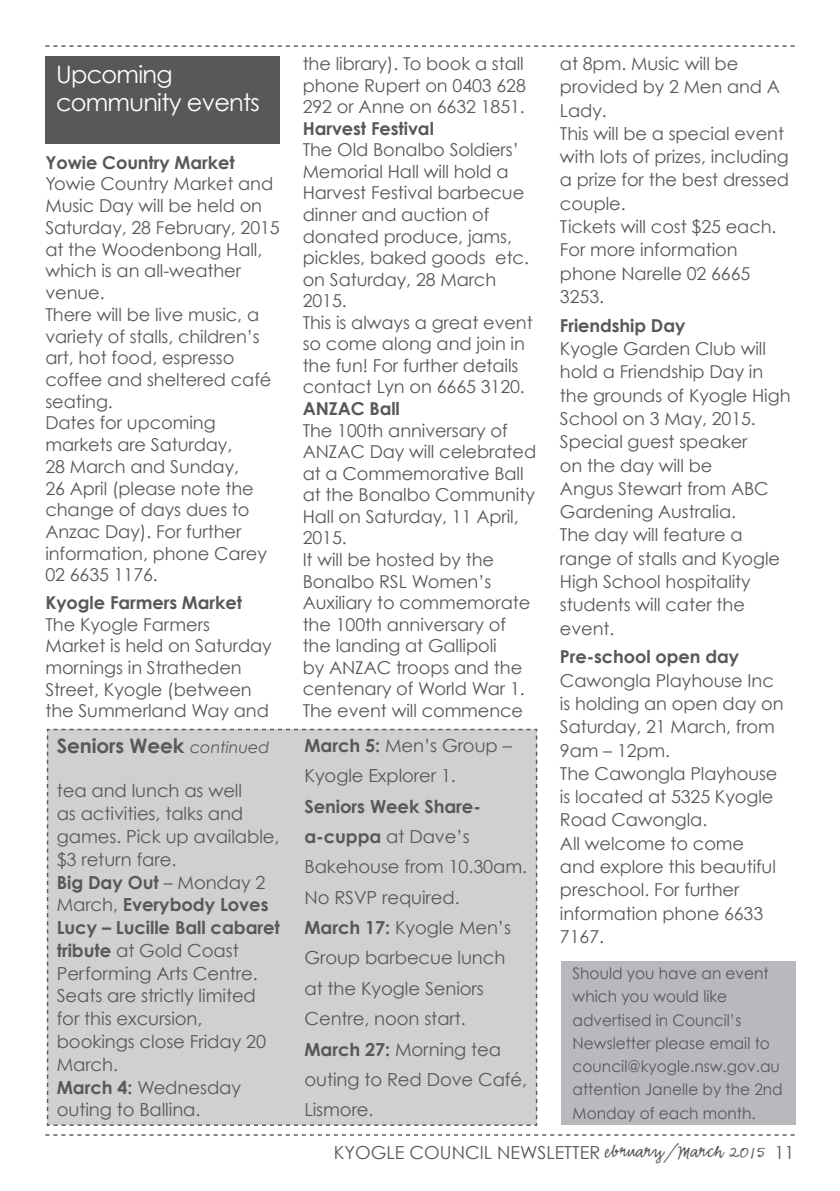
<style>
.page{position:relative;width:840px;height:1191px;background:#fff}
.page>*{position:absolute;margin:0;border:0;box-sizing:border-box;transform-origin:0 0}
.t1{font:24px/28px "Century Gothic";letter-spacing:-.03em;color:#fff}
.t2{font:700 20px "Century Gothic";letter-spacing:-.005em;color:#57585a}
.t3{font:18px/30.4px "Century Gothic";letter-spacing:-.005em;color:#57585a}
.t4{font:700 18px/22.8px "Century Gothic";letter-spacing:-.005em;color:#57585a}
.t5{font:17.8px/23.2px "Century Gothic";letter-spacing:-.005em;color:#57585a}
.t6{font:700 17.8px "Century Gothic";letter-spacing:-.005em;color:#57585a}
.t7{font:16px/23.2px "Century Gothic";color:#57585a;scale:.96 1}
.s1{font-weight:400;font-style:italic;font-size:16px}
.s2{font-weight:400}
.s3{font-weight:700}
.s4{font-family:"Emmascript MVB";font-size:20px}
</style>
<div class="page">
<svg style="left:45px;top:45px;width:749px;height:2px"></svg>
<svg style="left:45px;top:1134px;width:749px;height:1px"></svg>
<div style="left:45px;top:57px;width:235px;height:87px;background:#57585a"></div>
<div style="left:561px;top:961px;width:234px;height:163px;background:#b8b9bc"></div>
<div style="left:46px;top:728px;width:491px;height:398px;background:#cfd0d2"></div>
<p class="t1" style="left:56px;top:60px;width:205px">Upcoming community events</p>
<p class="t6" style="left:45px;top:151px;width:191px">Yowie Country Market</p>
<p class="t5" style="left:45px;top:173px;width:236px;line-height:21.8px">Yowie Country Market and<br>Music Day will be held on<br>Saturday, 28 February, 2015 at the Woodenbong Hall, which is an all-weather venue.</p>
<p class="t5" style="left:45px;top:303px;width:227px;line-height:21.8px">There will be live music, a variety of stalls, children’s art, hot food, espresso coffee and sheltered café seating.</p>
<p class="t5" style="left:45px;top:412px;width:223px;line-height:21.8px">Dates for upcoming markets are Saturday,<br>28 March and Sunday,<br>26 April (please note the change of days dues to<br>Anzac Day). For further information, phone Carey<br>02 6635 1176.</p>
<p class="t6" style="left:45px;top:591px;width:198px">Kyogle Farmers Market</p>
<p class="t5" style="left:45px;top:613px;width:228px;line-height:21.8px">The Kyogle Farmers<br>Market is held on Saturday mornings in Stratheden<br>Street, Kyogle (between the Summerland Way and</p>
<p class="t2" style="left:57px;top:733px;width:214px">Seniors Week <span class="s1">continued</span></p>
<p class="t3" style="left:57px;top:779px;width:224px;line-height:22.8px">tea and lunch as well<br>as activities, talks and games. Pick up available, $3 return fare.</p>
<p class="t4" style="left:57px;top:870px;width:225px">Big Day Out <span class="s2">– Monday 2<br>March,</span> Everybody Loves<br>Lucy – Lucille Ball cabaret tribute <span class="s2">at Gold Coast<br>Performing Arts Centre.</span></p>
<p class="t3" style="left:57px;top:984px;width:211px;line-height:22.8px">Seats are strictly limited for this excursion, bookings close Friday 20<br>March.</p>
<p class="t3" style="left:57px;top:1075px;width:186px;line-height:22.8px"><span class="s3">March 4:</span> Wednesday outing to Ballina.</p>
<p class="t5" style="left:302px;top:53px;width:225px;line-height:21.6px;text-align:justify">the library). To book a stall phone Rupert on 0403 628<br>292 or Anne on 6632 1851.</p>
<p class="t6" style="left:302px;top:117px;width:133px">Harvest Festival</p>
<p class="t5" style="left:302px;top:139px;width:228px;line-height:21.6px">The Old Bonalbo Soldiers’<br>Memorial Hall will hold a<br>Harvest Festival barbecue dinner and auction of donated produce, jams, pickles, baked goods etc. on Saturday, 28 March<br>2015.</p>
<p class="t5" style="left:302px;top:311px;width:231px;line-height:21.6px">This is always a great event so come along and join in the fun! For further details contact Lyn on 6665 3120.</p>
<p class="t6" style="left:302px;top:397px;width:99px">ANZAC Ball</p>
<p class="t5" style="left:302px;top:419px;width:235px;line-height:21.6px">The 100th anniversary of<br>ANZAC Day will celebrated at a Commemorative Ball at the Bonalbo Community<br>Hall on Saturday, 11 April,<br>2015.</p>
<p class="t5" style="left:302px;top:548px;width:229px;line-height:21.6px">It will be hosted by the<br>Bonalbo RSL Women’s<br>Auxiliary to commemorate the 100th anniversary of the landing at Gallipoli<br>by ANZAC troops and the centenary of World War 1.</p>
<p class="t5" style="left:302px;top:698px;width:222px">The event will commence</p>
<p class="t3" style="left:304px;top:730px;width:208px"><span class="s3">March 5:</span> Men’s Group –<br>Kyogle Explorer 1.</p>
<p class="t3" style="left:304px;top:790px;width:224px"><span class="s3">Seniors Week Share&shy;a-cuppa</span> at Dave’s<br>Bakehouse from 10.30am.<br>No RSVP required.</p>
<p class="t3" style="left:304px;top:912px;width:208px"><span class="s3">March 17:</span> Kyogle Men’s<br>Group barbecue lunch at the Kyogle Seniors<br>Centre, noon start.</p>
<p class="t3" style="left:304px;top:1033px;width:224px"><span class="s3">March 27:</span> Morning tea outing to Red Dove Café,<br>Lismore.</p>
<p class="t5" style="left:559px;top:52px;width:221px">at 8pm. Music will be provided by 2 Men and A<br>Lady.</p>
<p class="t5" style="left:559px;top:122px;width:230px">This will be a special event with lots of prizes, including a prize for the best dressed couple.</p>
<p class="t5" style="left:559px;top:215px;width:218px">Tickets will cost $25 each.<br>For more information phone Narelle 02 6665<br>3253.</p>
<p class="t6" style="left:559px;top:314px;width:127px">Friendship Day</p>
<p class="t5" style="left:559px;top:337px;width:232px">Kyogle Garden Club will hold a Friendship Day in the grounds of Kyogle High<br>School on 3 May, 2015.</p>
<p class="t5" style="left:559px;top:430px;width:210px">Special guest speaker on the day will be<br>Angus Stewart from ABC<br>Gardening Australia.</p>
<p class="t5" style="left:559px;top:523px;width:221px">The day will feature a range of stalls and Kyogle<br>High School hospitality students will cater the event.</p>
<p class="t6" style="left:559px;top:646px;width:180px">Pre-school open day</p>
<p class="t5" style="left:559px;top:668px;width:225px">Cawongla Playhouse Inc is holding an open day on<br>Saturday, 21 March, from<br>9am – 12pm.</p>
<p class="t5" style="left:559px;top:761px;width:219px">The Cawongla Playhouse is located at 5325 Kyogle<br>Road Cawongla.</p>
<p class="t5" style="left:559px;top:831px;width:217px">All welcome to come and explore this beautiful preschool. For further information phone 6633<br>7167.</p>
<p class="t7" style="left:572px;top:961px;width:220px">Should you have an event which you would like advertised in Council’s<br>Newsletter please email to council@kyogle.nsw.gov.au attention Janelle by the 2nd<br>Monday of each month.</p>
<p class="t3" style="left:334px;top:1137px;width:462px">KYOGLE COUNCIL NEWSLETTER <span class="s4">ebruary/March 2015</span> 11</p>
</div>
